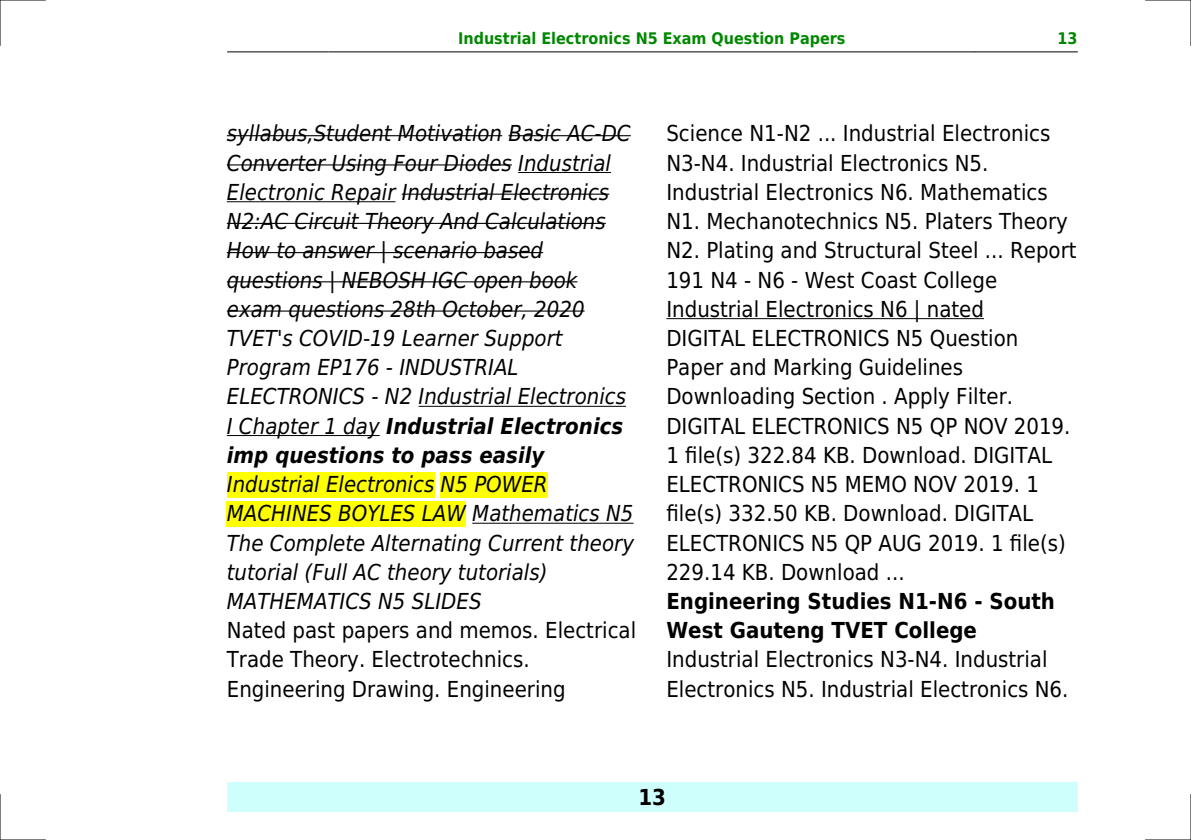
<style>
.page{position:relative;width:1191px;height:840px;background:#fff}
.page>*{position:absolute;margin:0;border:0;box-sizing:border-box;transform-origin:0 0}
.t1{font:22px/29.2px "DejaVu Sans Condensed";color:#000}
.t2{font:italic 22px/29.2px "DejaVu Sans Condensed";color:#000}
.t3{font:700 22px/29.2px "DejaVu Sans Condensed";color:#000}
.t4{font:700 16px "DejaVu Sans Condensed";color:#080}
.s1{font-weight:700}
</style>
<div class="page">
<hr style="left:227px;top:51px;width:102px;height:1px;background:#000">
<hr style="left:329px;top:51px;width:645px;height:1px;background:#000">
<hr style="left:975px;top:51px;width:102px;height:1px;background:#000">
<div style="left:227px;top:782px;width:850px;height:29px;background:#cffffc"></div>
<hr style="left:227px;top:135px;width:275px;height:1px;background:#000">
<hr style="left:508px;top:135px;width:123px;height:1px;background:#000">
<hr style="left:227px;top:164px;width:285px;height:1px;background:#000">
<hr style="left:518px;top:172px;width:93px;height:1px;background:#000">
<hr style="left:227px;top:201px;width:168px;height:1px;background:#000">
<hr style="left:402px;top:193px;width:207px;height:2px;background:#000">
<hr style="left:227px;top:223px;width:379px;height:1px;background:#000">
<hr style="left:227px;top:252px;width:316px;height:1px;background:#000">
<hr style="left:227px;top:281px;width:350px;height:1px;background:#000">
<hr style="left:227px;top:310px;width:357px;height:1px;background:#000">
<hr style="left:418px;top:405px;width:208px;height:1px;background:#000">
<hr style="left:227px;top:435px;width:153px;height:1px;background:#000">
<div style="left:227px;top:471px;width:207px;height:26px;background:#ff0"></div>
<div style="left:441px;top:471px;width:107px;height:26px;background:#ff0"></div>
<div style="left:227px;top:500px;width:239px;height:26px;background:#ff0"></div>
<hr style="left:472px;top:522px;width:161px;height:1px;background:#000">
<hr style="left:666px;top:318px;width:318px;height:1px;background:#000">
<hr style="left:0;top:0;width:45px;height:1px;background:#000">
<hr style="left:1145px;top:0;width:46px;height:1px;background:#000">
<hr style="left:0;top:839px;width:45px;height:1px;background:#000">
<hr style="left:1145px;top:839px;width:46px;height:1px;background:#000">
<hr style="left:0;top:0;width:1px;height:45px;background:#000">
<hr style="left:0;top:794px;width:1px;height:45px;background:#000">
<hr style="left:1190px;top:0;width:1px;height:45px;background:#000">
<hr style="left:1190px;top:794px;width:1px;height:45px;background:#000">
<p class="t4" style="left:458px;top:29px;width:389px">Industrial Electronics N5 Exam Question Papers</p>
<p class="t4" style="left:1057px;top:29px;width:22px">13</p>
<p class="t2" style="left:227px;top:119px;width:405px">syllabus,Student Motivation Basic AC-DC Converter Using Four Diodes Industrial Electronic Repair Industrial Electronics N2:AC Circuit Theory And Calculations How to answer | scenario based questions | NEBOSH IGC open book exam questions 28th October, 2020<br>TVET's COVID-19 Learner Support Program EP176 - INDUSTRIAL ELECTRONICS - N2 Industrial Electronics I Chapter 1 day <span class="s1">Industrial Electronics imp questions to pass easily</span></p>
<p class="t2" style="left:227px;top:469px;width:409px">Industrial Electronics N5 POWER MACHINES BOYLES LAW Mathematics N5<br>The Complete Alternating Current theory tutorial (Full AC theory tutorials)<br>MATHEMATICS N5 SLIDES</p>
<p class="t1" style="left:227px;top:615px;width:411px">Nated past papers and memos. Electrical<br>Trade Theory. Electrotechnics.<br>Engineering Drawing. Engineering</p>
<p class="t1" style="left:666px;top:119px;width:412px">Science N1-N2 ... Industrial Electronics N3-N4. Industrial Electronics N5.<br>Industrial Electronics N6. Mathematics N1. Mechanotechnics N5. Platers Theory N2. Plating and Structural Steel ... Report 191 N4 - N6 - West Coast College Industrial Electronics N6 | nated<br>DIGITAL ELECTRONICS N5 Question Paper and Marking Guidelines Downloading Section . Apply Filter.<br>DIGITAL ELECTRONICS N5 QP NOV 2019.<br>1 file(s) 322.84 KB. Download. DIGITAL ELECTRONICS N5 MEMO NOV 2019. 1 file(s) 332.50 KB. Download. DIGITAL ELECTRONICS N5 QP AUG 2019. 1 file(s)<br>229.14 KB. Download ...</p>
<p class="t3" style="left:666px;top:586px;width:390px">Engineering Studies N1-N6 - South<br>West Gauteng TVET College</p>
<p class="t1" style="left:666px;top:645px;width:404px">Industrial Electronics N3-N4. Industrial<br>Electronics N5. Industrial Electronics N6.</p>
<p class="t3" style="left:638px;top:782px;width:29px">13</p>
</div>
